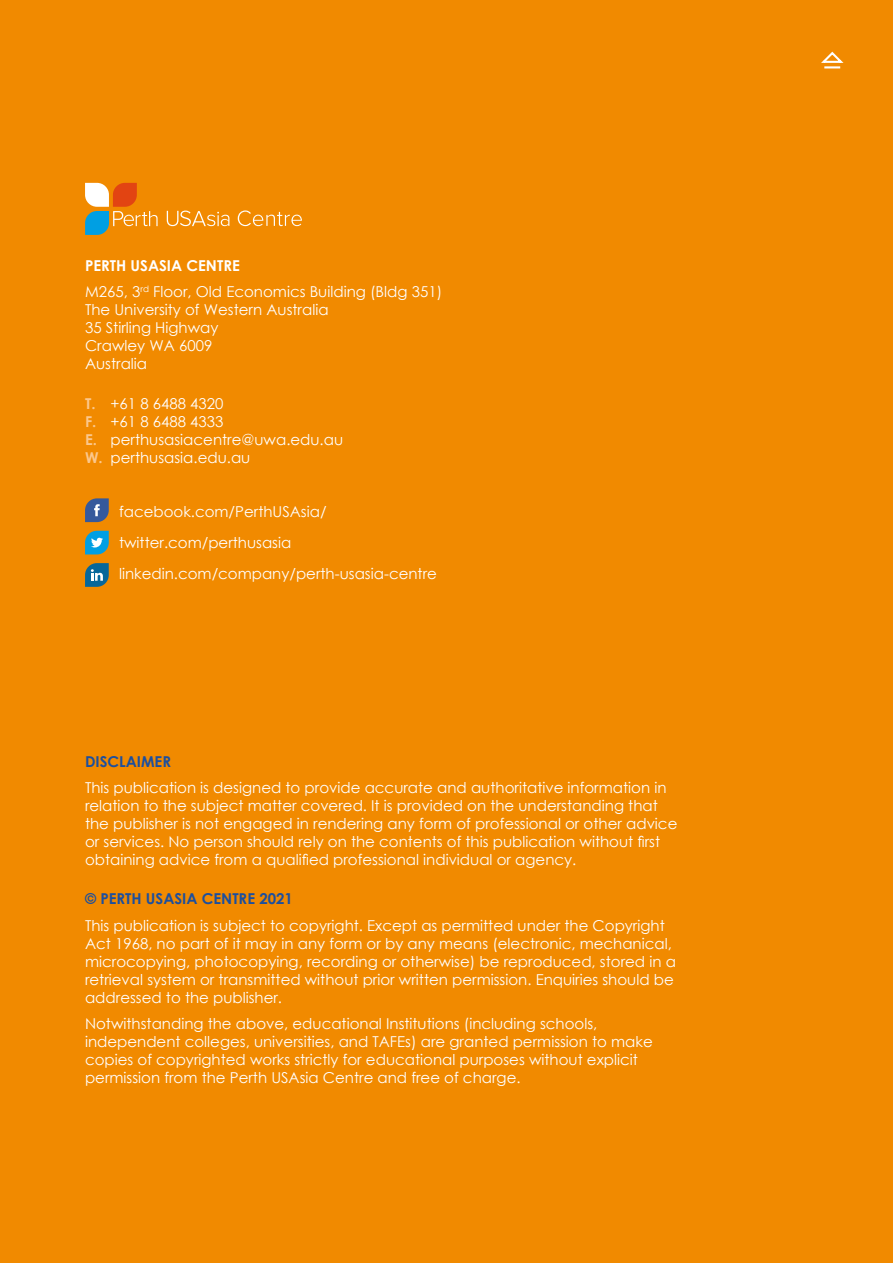
<style>
.page{position:relative;width:893px;height:1263px;background:#f18a00}
.page>*{position:absolute;margin:0;border:0;box-sizing:border-box;transform-origin:0 0}
.t1{font:15px/18px "Century Gothic";color:#fff}
.t2{font:700 15px "Century Gothic";color:#1c4f9e}
.t3{font:700 15px "Century Gothic";color:#fff}
.s1{font-weight:700;color:#fbc78c}
</style>
<div class="page">
<svg style="left:85px;top:183px;width:73px;height:52px"></svg>
<svg style="left:167px;top:211px;width:62px;height:15px"></svg>
<svg style="left:238px;top:210px;width:64px;height:16px"></svg>
<svg style="left:85px;top:498px;width:24px;height:24px"></svg>
<svg style="left:85px;top:531px;width:24px;height:23px"></svg>
<svg style="left:85px;top:563px;width:24px;height:24px"></svg>
<svg style="left:821px;top:51px;width:23px;height:17px"></svg>
<p class="t3" style="left:85px;top:254px;width:156px">PERTH USASIA CENTRE</p>
<p class="t1" style="left:85px;top:282px;width:359px">M265, 3<sup>rd</sup> Floor, Old Economics Building (Bldg 351)</p>
<p class="t1" style="left:85px;top:300px;width:245px">The University of Western Australia</p>
<p class="t1" style="left:85px;top:318px;width:135px">35 Stirling Highway</p>
<p class="t1" style="left:85px;top:336px;width:129px">Crawley WA 6009</p>
<p class="t1" style="left:85px;top:354px;width:64px">Australia</p>
<p class="t1" style="left:85px;top:395px;width:140px"><span class="s1">T.</span> +61 8 6488 4320</p>
<p class="t1" style="left:85px;top:413px;width:140px"><span class="s1">F.</span> +61 8 6488 4333</p>
<p class="t1" style="left:85px;top:431px;width:260px"><span class="s1">E.</span> perthusasiacentre@uwa.edu.au</p>
<p class="t1" style="left:85px;top:449px;width:167px"><span class="s1">W.</span> perthusasia.edu.au</p>
<p class="t1" style="left:119px;top:503px;width:209px">facebook.com/PerthUSAsia/</p>
<p class="t1" style="left:119px;top:533px;width:174px">twitter.com/perthusasia</p>
<p class="t1" style="left:119px;top:564px;width:319px">linkedin.com/company/perth-usasia-centre</p>
<p class="t2" style="left:85px;top:750px;width:88px">DISCLAIMER</p>
<p class="t1" style="left:85px;top:778px;width:594px">This publication is designed to provide accurate and authoritative information in relation to the subject matter covered. It is provided on the understanding that the publisher is not engaged in rendering any form of professional or other advice or services. No person should rely on the contents of this publication without first obtaining advice from a qualified professional individual or agency.</p>
<p class="t2" style="left:85px;top:887px;width:209px">© PERTH USASIA CENTRE 2021</p>
<p class="t1" style="left:85px;top:916px;width:592px">This publication is subject to copyright. Except as permitted under the Copyright Act 1968, no part of it may in any form or by any means (electronic, mechanical, microcopying, photocopying, recording or otherwise) be reproduced, stored in a retrieval system or transmitted without prior written permission. Enquiries should be addressed to the publisher.</p>
<p class="t1" style="left:85px;top:1015px;width:569px">Notwithstanding the above, educational Institutions (including schools, independent colleges, universities, and TAFEs) are granted permission to make copies of copyrighted works strictly for educational purposes without explicit permission from the Perth USAsia Centre and free of charge.</p>
</div>
